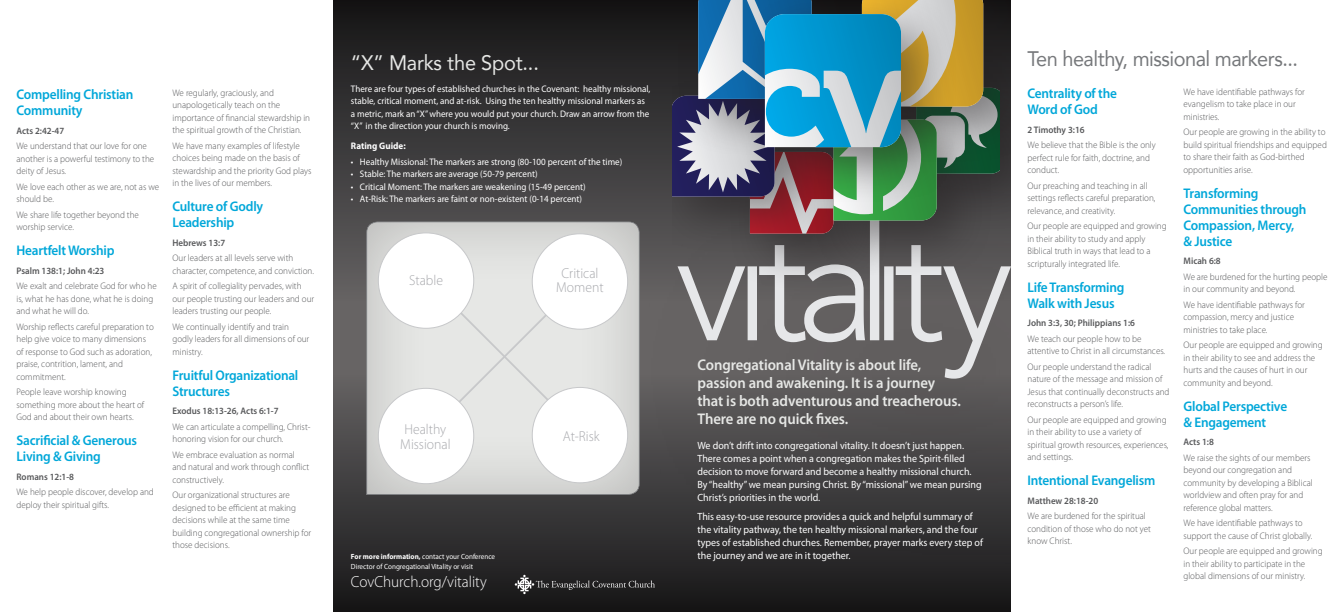
<style>
.page{position:relative;width:1344px;height:612px;background:#fff}
.page>*{position:absolute;margin:0;border:0;box-sizing:border-box;transform-origin:0 0}
.t1{font:21px "Avenir";letter-spacing:-.025em;color:#76787b;scale:.95 1}
.t2{font:21px "Avenir";letter-spacing:-.01em;color:#e6e7e5;scale:.95 1}
.t3{font:300 16px "Myriad Pro";color:#fff;scale:.95 1}
.t4{font:600 15.5px/18px "Myriad Pro";letter-spacing:-.005em;color:#e6e7e5;scale:.95 1}
.t5{font:300 14.4px/14.4px "Myriad Pro";color:#a8a9ad;text-align:center;scale:.95 1}
.t6{font:600 14px/16px "Myriad Pro";letter-spacing:-.015em;color:#00a7d9;scale:.95 1}
.t7{font:10.5px/13px "Myriad Pro";color:#fff;scale:.95 1}
.t8{font:300 9.5px/12.5px "Myriad Pro";color:#57585a;scale:.95 1}
.t9{font:9.5px/12.5px "Myriad Pro";color:#fff;scale:.95 1}
.t10{font:600 9.5px "Myriad Pro";color:#57585a;scale:.95 1}
.t11{font:700 9.5px "Myriad Pro";color:#fff;scale:.95 1}
.t12{font:7.5px/10px "Myriad Pro";color:#fff;scale:.95 1}
.s1{font-weight:700}
</style>
<div class="page">
<div style="left:333px;top:0;width:678px;height:306px;background:linear-gradient(to bottom,#151415,#666364)"></div>
<div style="left:333px;top:370px;width:678px;height:242px;background:linear-gradient(to bottom,#676465,#161617)"></div>
<svg style="left:515px;top:575px;width:140px;height:19px;background:#393939"></svg>
<div style="left:611px;top:161px;width:611px;height:425px;background:#231f20;opacity:.5"></div>
<svg style="left:678px;top:232px;width:333px;height:147px;background:#7e7b7c"></svg>
<div style="left:728px;top:130px;width:164px;height:161px;background:#231f20;opacity:.5"></div>
<div style="left:894px;top:66px;width:117px;height:166px;background:#231f20;opacity:.5"></div>
<div style="left:672px;top:73px;width:161px;height:182px;background:#231f20;opacity:.5"></div>
<div style="left:811px;top:97px;width:184px;height:182px;background:#231f20;opacity:.5"></div>
<div style="left:839px;top:0;width:172px;height:165px;background:#231f20;opacity:.5"></div>
<svg style="left:672px;top:0;width:328px;height:234px;background:#638082"></svg>
<div style="left:366px;top:221px;width:274px;height:275px;background:#231f20;opacity:.25"></div>
<div style="left:423px;top:276px;width:160px;height:161px;background:#e6e7e5"></div>
<div style="left:378px;top:233px;width:96px;height:95px;background:#fff;border-radius:50%"></div>
<div style="left:532px;top:234px;width:96px;height:95px;background:#fff;border-radius:50%"></div>
<div style="left:378px;top:388px;width:96px;height:96px;background:#fff;border-radius:50%"></div>
<div style="left:532px;top:387px;width:96px;height:96px;background:#fff;border-radius:50%"></div>
<div style="left:1011px;top:0;width:333px;height:612px;background:#fff"></div>
<h3 class="t6" style="left:16px;top:86px;width:125px">Compelling Christian<br>Community</h3>
<p class="t10" style="left:16px;top:124px;width:52px">Acts 2:42-47</p>
<p class="t8" style="left:16px;top:140px;width:147px">We understand that our love for one another is a powerful testimony to the deity of Jesus.</p>
<p class="t8" style="left:16px;top:180px;width:152px">We love each other as we are, not as we should be.</p>
<p class="t8" style="left:16px;top:208px;width:130px">We share life together beyond the worship service.</p>
<h3 class="t6" style="left:16px;top:242px;width:105px">Heartfelt Worship</h3>
<p class="t10" style="left:16px;top:264px;width:94px">Psalm 138:1; John 4:23</p>
<p class="t8" style="left:16px;top:280px;width:149px">We exalt and celebrate God for who he is, what he has done, what he is doing and what he will do.</p>
<p class="t8" style="left:16px;top:320px;width:146px">Worship reflects careful preparation to help give voice to many dimensions of response to God such as adoration, praise, contrition, lament, and commitment.</p>
<p class="t8" style="left:16px;top:386px;width:136px">People leave worship knowing something more about the heart of<br>God and about their own hearts.</p>
<h3 class="t6" style="left:16px;top:432px;width:128px">Sacrificial &amp; Generous<br>Living &amp; Giving</h3>
<p class="t10" style="left:16px;top:470px;width:62px">Romans 12:1-8</p>
<p class="t8" style="left:16px;top:486px;width:146px">We help people discover, develop and deploy their spiritual gifts.</p>
<p class="t8" style="left:172px;top:86px;width:146px">We regularly, graciously, and unapologetically teach on the importance of financial stewardship in the spiritual growth of the Christian.</p>
<p class="t8" style="left:172px;top:139px;width:148px">We have many examples of lifestyle choices being made on the basis of stewardship and the priority God plays in the lives of our members.</p>
<h3 class="t6" style="left:172px;top:198px;width:97px">Culture of Godly<br>Leadership</h3>
<p class="t10" style="left:172px;top:237px;width:57px">Hebrews 13:7</p>
<p class="t8" style="left:172px;top:252px;width:150px">Our leaders at all levels serve with character, competence, and conviction.</p>
<p class="t8" style="left:172px;top:280px;width:151px">A spirit of collegiality pervades, with our people trusting our leaders and our leaders trusting our people.</p>
<p class="t8" style="left:172px;top:320px;width:145px">We continually identify and train godly leaders for all dimensions of our ministry.</p>
<h3 class="t6" style="left:172px;top:367px;width:134px">Fruitful Organizational<br>Structures</h3>
<p class="t10" style="left:172px;top:405px;width:113px">Exodus 18:13-26, Acts 6:1-7</p>
<p class="t8" style="left:172px;top:420px;width:147px">We can articulate a compelling, Christ&shy;honoring vision for our church.</p>
<p class="t8" style="left:172px;top:448px;width:146px">We embrace evaluation as normal and natural and work through conflict constructively.</p>
<p class="t8" style="left:172px;top:489px;width:148px">Our organizational structures are designed to be efficient at making decisions while at the same time building congregational ownership for those decisions.</p>
<h1 class="t2" style="left:351px;top:49px;width:199px">“X” Marks the Spot...</h1>
<p class="t9" style="left:351px;top:82px;width:317px">There are four types of established churches in the Covenant: healthy missional, stable, critical moment, and at-risk. Using the ten healthy missional markers as a metric, mark an “X” where you would put your church. Draw an arrow from the “X” in the direction your church is moving.</p>
<p class="t11" style="left:351px;top:140px;width:59px">Rating Guide:</p>
<p class="t9" style="left:351px;top:155px;width:287px">• Healthy Missional: The markers are strong (80-100 percent of the time)</p>
<p class="t9" style="left:351px;top:168px;width:198px">• Stable: The markers are average (50-79 percent)</p>
<p class="t9" style="left:351px;top:180px;width:249px">• Critical Moment: The markers are weakening (15-49 percent)</p>
<p class="t9" style="left:351px;top:193px;width:245px">• At-Risk: The markers are faint or non-existent (0-14 percent)</p>
<h3 class="t5" style="left:409px;top:273px;width:37px">Stable</h3>
<h3 class="t5" style="left:556px;top:266px;width:51px">Critical<br>Moment</h3>
<h3 class="t5" style="left:400px;top:422px;width:55px">Healthy<br>Missional</h3>
<h3 class="t5" style="left:563px;top:429px;width:40px">At-Risk</h3>
<p class="t12" style="left:351px;top:551px;width:153px"><span class="s1">For more information,</span> contact your Conference<br>Director of Congregational Vitality or visit</p>
<h2 class="t3" style="left:351px;top:572px;width:145px">CovChurch.org/vitality</h2>
<h3 class="t4" style="left:698px;top:356px;width:279px">Congregational Vitality is about life, passion and awakening. It is a journey that is both adventurous and treacherous.<br>There are no quick fixes.</h3>
<p class="t7" style="left:698px;top:439px;width:301px">We don’t drift into congregational vitality. It doesn’t just happen.<br>There comes a point when a congregation makes the Spirit-filled decision to move forward and become a healthy missional church.<br>By “healthy” we mean pursing Christ. By “missional” we mean pursing Christ’s priorities in the world.</p>
<p class="t7" style="left:698px;top:510px;width:302px">This easy-to-use resource provides a quick and helpful summary of the vitality pathway, the ten healthy missional markers, and the four types of established churches. Remember, prayer marks every step of the journey and we are in it together.</p>
<h1 class="t1" style="left:1027px;top:45px;width:286px">Ten healthy, missional markers...</h1>
<h3 class="t6" style="left:1028px;top:85px;width:96px">Centrality of the<br>Word of God</h3>
<p class="t10" style="left:1028px;top:124px;width:62px">2 Timothy 3:16</p>
<p class="t8" style="left:1028px;top:139px;width:137px">We believe that the Bible is the only perfect rule for faith, doctrine, and conduct.</p>
<p class="t8" style="left:1028px;top:179px;width:136px">Our preaching and teaching in all settings reflects careful preparation, relevance, and creativity.</p>
<p class="t8" style="left:1028px;top:220px;width:148px">Our people are equipped and growing in their ability to study and apply Biblical truth in ways that lead to a scripturally integrated life.</p>
<h3 class="t6" style="left:1028px;top:279px;width:104px">Life Transforming<br>Walk with Jesus</h3>
<p class="t10" style="left:1028px;top:317px;width:115px">John 3:3, 30; Philippians 1:6</p>
<p class="t8" style="left:1028px;top:332px;width:146px">We teach our people how to be attentive to Christ in all circumstances.</p>
<p class="t8" style="left:1028px;top:360px;width:151px">Our people understand the radical nature of the message and mission of Jesus that continually deconstructs and reconstructs a person’s life.</p>
<p class="t8" style="left:1028px;top:413px;width:150px">Our people are equipped and growing in their ability to use a variety of spiritual growth resources, experiences, and settings.</p>
<h3 class="t6" style="left:1028px;top:472px;width:136px">Intentional Evangelism</h3>
<p class="t10" style="left:1028px;top:495px;width:76px">Matthew 28:18-20</p>
<p class="t8" style="left:1028px;top:510px;width:131px">We are burdened for the spiritual condition of those who do not yet know Christ.</p>
<p class="t8" style="left:1184px;top:85px;width:129px">We have identifiable pathways for evangelism to take place in our ministries.</p>
<p class="t8" style="left:1184px;top:126px;width:152px">Our people are growing in the ability to build spiritual friendships and equipped to share their faith as God-birthed opportunities arise.</p>
<h3 class="t6" style="left:1184px;top:185px;width:131px">Transforming<br>Communities through<br>Compassion, Mercy,<br>&amp; Justice</h3>
<p class="t10" style="left:1184px;top:255px;width:41px">Micah 6:8</p>
<p class="t8" style="left:1184px;top:270px;width:153px">We are burdened for the hurting people in our community and beyond.</p>
<p class="t8" style="left:1184px;top:298px;width:129px">We have identifiable pathways for compassion, mercy and justice ministries to take place.</p>
<p class="t8" style="left:1184px;top:339px;width:148px">Our people are equipped and growing in their ability to see and address the hurts and the causes of hurt in our community and beyond.</p>
<h3 class="t6" style="left:1184px;top:398px;width:111px">Global Perspective &amp; Engagement</h3>
<p class="t10" style="left:1184px;top:436px;width:34px">Acts 1:8</p>
<p class="t8" style="left:1184px;top:451px;width:138px">We raise the sights of our members beyond our congregation and community by developing a Biblical worldview and often pray for and reference global matters.</p>
<p class="t8" style="left:1184px;top:517px;width:137px">We have identifiable pathways to support the cause of Christ globally.</p>
<p class="t8" style="left:1184px;top:545px;width:148px">Our people are equipped and growing in their ability to participate in the global dimensions of our ministry.</p>
</div>
